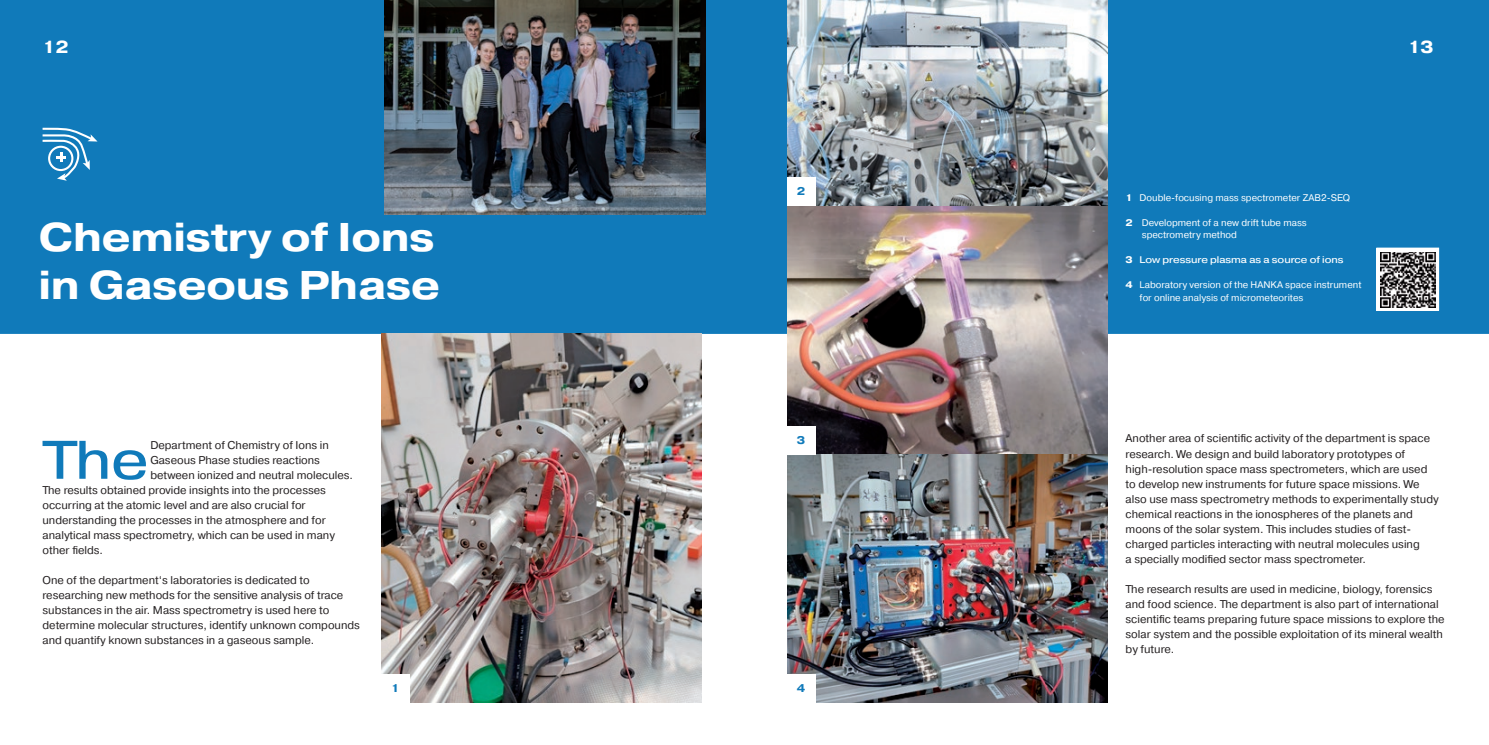
<style>
.page{position:relative;width:1489px;height:745px;background:#fff}
.page>*{position:absolute;margin:0;border:0;box-sizing:border-box;transform-origin:0 0}
.t1{font:54.12px "Pragmatica Ext";color:#107aba}
.t2{font:700 40px/48px "Pragmatica Ext";color:#fff}
.t3{font:700 17.5px "Pragmatica Ext";color:#fff}
.t4{font:11.25px/15px "Pragmatica";color:#231f20}
.t5{font:700 11.25px "Pragmatica Ext";color:#107aba}
.t6{font:9.62px/12.5px "Pragmatica";color:#fff}
.t7{font:9.62px "Pragmatica Ext";color:#fff}
.s1{font-family:"Pragmatica Ext";font-weight:700}
.s2{font-weight:700}
</style>
<div class="page">
<div style="left:0;top:0;width:1488px;height:334px;background:#107aba"></div>
<svg style="left:1376px;top:247px;width:62px;height:63px"></svg>
<img style="left:1379px;top:252px;width:55px;height:55px">
<img style="left:787px;top:453px;width:320px;height:249px">
<img style="left:787px;top:205px;width:320px;height:248px">
<img style="left:787px;top:0;width:320px;height:205px">
<img style="left:381px;top:333px;width:321px;height:369px">
<img style="left:384px;top:0;width:321px;height:214px">
<div style="left:381px;top:673px;width:28px;height:29px;background:#fff"></div>
<div style="left:787px;top:177px;width:28px;height:28px;background:#fff"></div>
<div style="left:787px;top:425px;width:28px;height:29px;background:#fff"></div>
<div style="left:787px;top:673px;width:28px;height:29px;background:#fff"></div>
<svg style="left:40px;top:127px;width:57px;height:54px;background:#4396c8"></svg>
<h3 class="t3" style="left:43px;top:35px;width:28px">12</h3>
<h3 class="t3" style="left:1407px;top:35px;width:28px">13</h3>
<h2 class="t2" style="left:39px;top:213px;width:402px">Chemistry of Ions in Gaseous Phase</h2>
<h1 class="t1" style="left:42px;top:426px;width:108px">The</h1>
<p class="t4" style="left:150px;top:437px;width:180px">Department of Chemistry of Ions in</p>
<p class="t4" style="left:150px;top:452px;width:171px">Gaseous Phase studies reactions</p>
<p class="t4" style="left:150px;top:467px;width:204px">between ionized and neutral molecules.</p>
<p class="t4" style="left:43px;top:482px;width:285px">The results obtained provide insights into the processes</p>
<p class="t4" style="left:43px;top:497px;width:265px">occurring at the atomic level and are also crucial for</p>
<p class="t4" style="left:43px;top:512px;width:285px">understanding the processes in the atmosphere and for</p>
<p class="t4" style="left:43px;top:527px;width:294px">analytical mass spectrometry, which can be used in many</p>
<p class="t4" style="left:43px;top:542px;width:62px">other fields.</p>
<p class="t4" style="left:43px;top:572px;width:319px">One of the department‘s laboratories is dedicated to researching new methods for the sensitive analysis of trace substances in the air. Mass spectrometry is used here to determine molecular structures, identify unknown compounds and quantify known substances in a gaseous sample.</p>
<p class="t5" style="left:391px;top:680px;width:10px">1</p>
<p class="t5" style="left:797px;top:184px;width:10px">2</p>
<p class="t5" style="left:797px;top:432px;width:10px">3</p>
<p class="t5" style="left:797px;top:680px;width:10px">4</p>
<p class="t6" style="left:1125px;top:191px;width:226px"><span class="s1">1</span> Double-focusing mass spectrometer ZAB2-SEQ</p>
<p class="t6" style="left:1141px;top:216px;width:166px;text-indent:-16px"><span class="s1">2</span> Development of a new drift tube mass spectrometry method</p>
<p class="t7" style="left:1125px;top:254px;width:219px"><span class="s2">3</span> Low pressure plasma as a source of ions</p>
<p class="t6" style="left:1139px;top:279px;width:223px;text-indent:-14px"><span class="s1">4</span> Laboratory version of the HANKA space instrument for online analysis of micrometeorites</p>
<p class="t4" style="left:1125px;top:431px;width:314px">Another area of scientific activity of the department is space research. We design and build laboratory prototypes of high-resolution space mass spectrometers, which are used to develop new instruments for future space missions. We also use mass spectrometry methods to experimentally study chemical reactions in the ionospheres of the planets and moons of the solar system. This includes studies of fast&shy;charged particles interacting with neutral molecules using<br>a specially modified sector mass spectrometer.</p>
<p class="t4" style="left:1125px;top:581px;width:320px">The research results are used in medicine, biology, forensics and food science. The department is also part of international scientific teams preparing future space missions to explore the solar system and the possible exploitation of its mineral wealth by future.</p>
</div>
